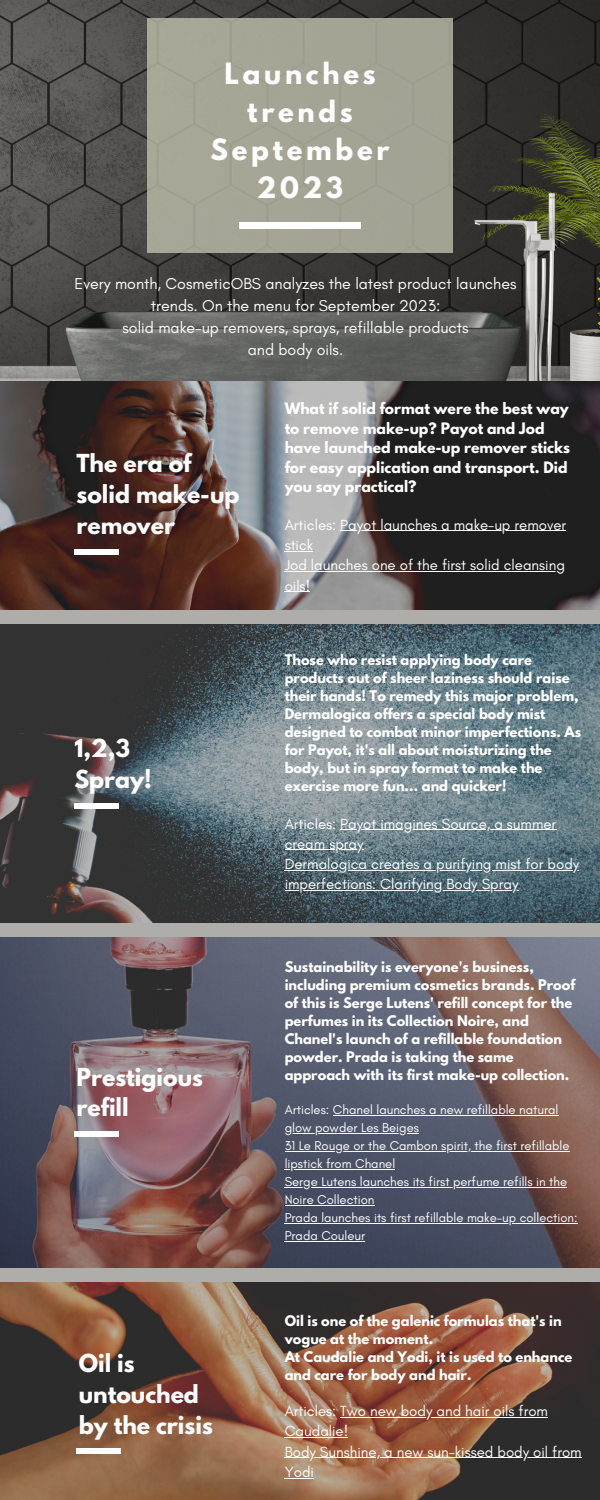
<style>
.page{position:relative;width:600px;height:1500px;background:#aeadaa}
.page>*{position:absolute;margin:0;border:0;box-sizing:border-box;transform-origin:0 0}
.t1{font:700 26px/38.2px "League Spartan";letter-spacing:.145em;color:#fff;text-align:center}
.t2{font:700 22px/30.8px "League Spartan";color:#fff}
.t3{font:16px/21.8px "Glacial Indifference";color:#fff;text-align:center}
.t4{font:15px/20.2px "Glacial Indifference";color:#fff}
.t5{font:700 14px/19.5px "League Spartan";color:#fff}
.t6{font:700 13px/18px "League Spartan";color:#fff}
.t7{font:13px/18px "Glacial Indifference";color:#fff}
</style>
<div class="page">
<img style="left:0;top:625px;width:600px;height:298px">
<div style="left:74px;top:803px;width:45px;height:5px;background:#fff"></div>
<img style="left:0;top:938px;width:600px;height:329px">
<div style="left:74px;top:1131px;width:45px;height:6px;background:#fff"></div>
<img style="left:0;top:0;width:600px;height:381px">
<div style="left:147px;top:18px;width:306px;height:235px;background:#a5a495"></div>
<div style="left:239px;top:223px;width:122px;height:6px;background:#fff"></div>
<img style="left:0;top:381px;width:600px;height:229px">
<img style="left:0;top:1282px;width:600px;height:218px">
<div style="left:77px;top:1448px;width:44px;height:6px;background:#fff"></div>
<div style="left:74px;top:549px;width:45px;height:6px;background:#fff"></div>
<hr style="left:340px;top:829px;width:216px;height:1px;background:#fff">
<hr style="left:285px;top:850px;width:79px;height:1px;background:#fff">
<hr style="left:285px;top:870px;width:294px;height:1px;background:#fff">
<hr style="left:285px;top:890px;width:233px;height:1px;background:#fff">
<hr style="left:333px;top:1115px;width:225px;height:1px;background:#fff">
<hr style="left:285px;top:1133px;width:134px;height:1px;background:#fff">
<hr style="left:285px;top:1151px;width:285px;height:1px;background:#fff">
<hr style="left:285px;top:1169px;width:110px;height:1px;background:#fff">
<hr style="left:285px;top:1187px;width:282px;height:1px;background:#fff">
<hr style="left:285px;top:1205px;width:89px;height:1px;background:#fff">
<hr style="left:285px;top:1223px;width:293px;height:1px;background:#fff">
<hr style="left:285px;top:1241px;width:80px;height:1px;background:#fff">
<hr style="left:340px;top:1417px;width:208px;height:1px;background:#fff">
<hr style="left:285px;top:1437px;width:63px;height:1px;background:#fff">
<hr style="left:285px;top:1457px;width:297px;height:1px;background:#fff">
<svg style="left:285px;top:1478px;width:29px;height:1px"></svg>
<hr style="left:340px;top:531px;width:226px;height:1px;background:#fff">
<svg style="left:285px;top:551px;width:28px;height:1px"></svg>
<hr style="left:285px;top:571px;width:280px;height:1px;background:#fff">
<svg style="left:285px;top:591px;width:25px;height:1px"></svg>
<p class="t1" style="left:224px;top:57px;width:153px">Launches trends</p>
<p class="t1" style="left:211px;top:134px;width:180px">September<br>2023</p>
<p class="t3" style="left:75px;top:273px;width:443px">Every month, CosmeticOBS analyzes the latest product launches trends. On the menu for September 2023:</p>
<p class="t3" style="left:123px;top:316px;width:348px">solid make-up removers, sprays, refillable products</p>
<p class="t3" style="left:248px;top:338px;width:97px">and body oils.</p>
<p class="t2" style="left:77px;top:451px;width:164px">The era of solid make-up remover</p>
<p class="t2" style="left:74px;top:735px;width:57px">1,2,3</p>
<p class="t2" style="left:74px;top:766px;width:79px">Spray!</p>
<p class="t2" style="left:77px;top:1064px;width:128px">Prestigious</p>
<p class="t2" style="left:77px;top:1095px;width:54px">refill</p>
<p class="t2" style="left:79px;top:1351px;width:57px">Oil is</p>
<p class="t2" style="left:79px;top:1382px;width:122px">untouched</p>
<p class="t2" style="left:79px;top:1412px;width:136px">by the crisis</p>
<p class="t5" style="left:285px;top:401px;width:287px">What if solid format were the best way to remove make-up? Payot and Jod have launched make-up remover sticks for easy application and transport. Did you say practical?</p>
<p class="t4" style="left:285px;top:514px;width:283px">Articles: Payot launches a make-up remover stick</p>
<p class="t4" style="left:285px;top:555px;width:282px">Jod launches one of the first solid cleansing oils!</p>
<p class="t6" style="left:285px;top:653px;width:298px">Those who resist applying body care products out of sheer laziness should raise their hands! To remedy this major problem, Dermalogica offers a special body mist designed to combat minor imperfections. As for Payot, it's all about moisturizing the body, but in spray format to make the exercise more fun... and quicker!</p>
<p class="t4" style="left:285px;top:813px;width:273px">Articles: Payot imagines Source, a summer cream spray</p>
<p class="t4" style="left:285px;top:854px;width:296px">Dermalogica creates a purifying mist for body imperfections: Clarifying Body Spray</p>
<p class="t6" style="left:285px;top:959px;width:292px">Sustainability is everyone's business, including premium cosmetics brands. Proof of this is Serge Lutens' refill concept for the perfumes in its Collection Noire, and Chanel's launch of a refillable foundation powder. Prada is taking the same approach with its first make-up collection.</p>
<p class="t7" style="left:285px;top:1101px;width:275px">Articles: Chanel launches a new refillable natural glow powder Les Beiges</p>
<p class="t7" style="left:285px;top:1137px;width:286px">31 Le Rouge or the Cambon spirit, the first refillable lipstick from Chanel</p>
<p class="t7" style="left:285px;top:1173px;width:284px">Serge Lutens launches its first perfume refills in the<br>Noire Collection</p>
<p class="t7" style="left:285px;top:1209px;width:295px">Prada launches its first refillable make-up collection:<br>Prada Couleur</p>
<p class="t6" style="left:285px;top:1314px;width:279px">Oil is one of the galenic formulas that's in vogue at the moment.</p>
<p class="t6" style="left:285px;top:1350px;width:289px">At Caudalie and Yodi, it is used to enhance and care for body and hair.</p>
<p class="t4" style="left:285px;top:1401px;width:265px">Articles: Two new body and hair oils from<br>Caudalie!</p>
<p class="t4" style="left:285px;top:1441px;width:299px">Body Sunshine, a new sun-kissed body oil from<br>Yodi</p>
</div>
